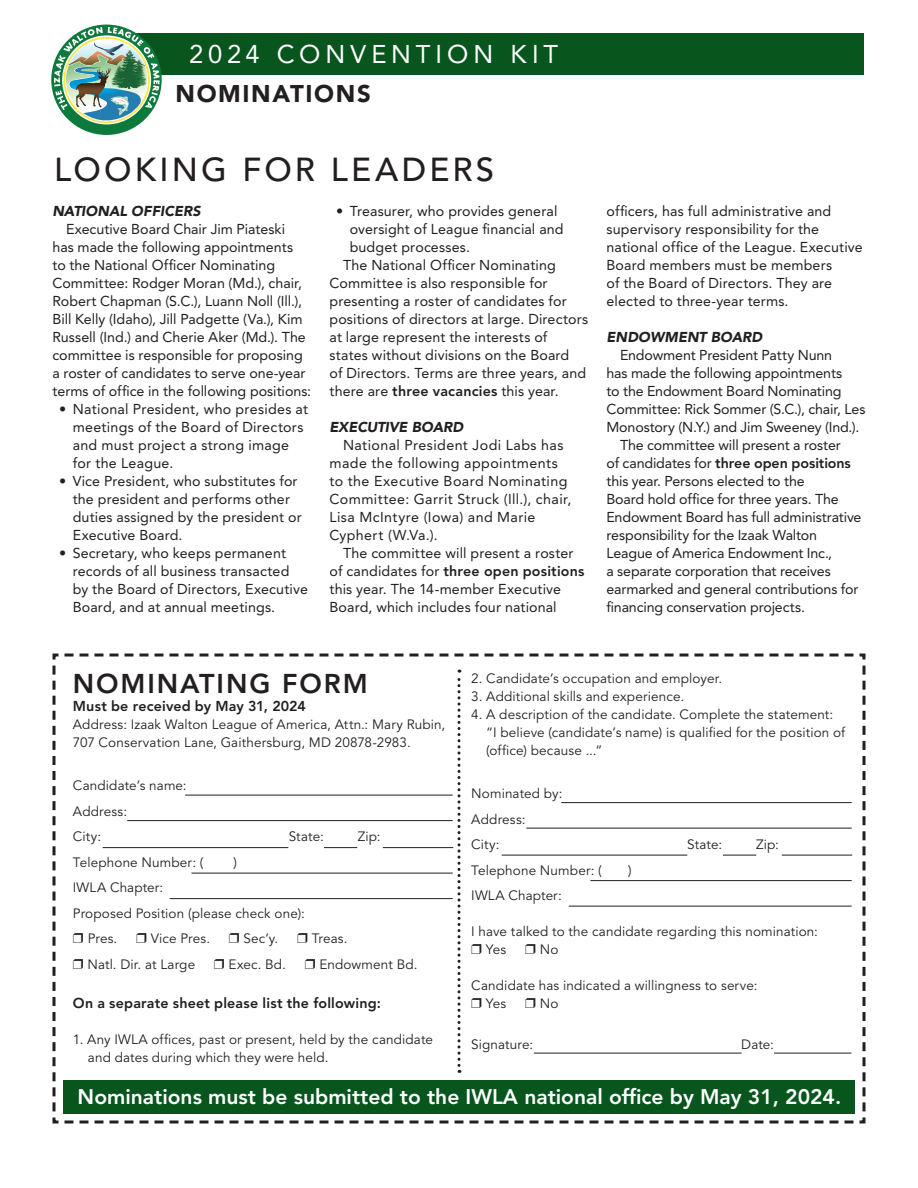
<style>
.page{position:relative;width:918px;height:1188px;background:#fff}
.page>*{position:absolute;margin:0;border:0;box-sizing:border-box;transform-origin:0 0}
.Serif_Head{font:500 33px "Avenir LT Std";letter-spacing:.095em;color:#231f20}
.Head{font:800 27px "Avenir LT Std";letter-spacing:.07em;color:#231f20}
.t1{font:25.5px "Avenir LT Std";letter-spacing:.195em;color:#fff}
.t2{font:900 24px "Avenir LT Std";letter-spacing:.07em;color:#231f20}
.t3{font:800 21px "Avenir LT Std";color:#fff}
.t4{font:14.25px/18px "Avenir LT Std";letter-spacing:.005em;color:#231f20}
.t5{font:14.25px/18px "Avenir LT Std";letter-spacing:.03em;color:#231f20}
.Subhead{font:800 14.25px "Avenir LT Std";letter-spacing:.01em;color:#231f20}
.t6{font:italic 900 14.25px "Avenir LT Std";color:#231f20}
.AvenirText{font:13.5px/18px "Avenir LT Std";letter-spacing:.01em;color:#231f20}
.s1{font-weight:800}
</style>
<div class="page">
<svg style="left:52px;top:653px;width:814px;height:471px"></svg>
<svg style="left:458px;top:670px;width:2px;height:403px"></svg>
<div style="left:63px;top:1080px;width:792px;height:34px;background:#08551e"></div>
<hr style="left:185px;top:795px;width:268px;height:1px;background:#231f20">
<hr style="left:561px;top:802px;width:291px;height:1px;background:#231f20">
<hr style="left:127px;top:820px;width:326px;height:1px;background:#231f20">
<hr style="left:526px;top:828px;width:326px;height:1px;background:#231f20">
<hr style="left:103px;top:847px;width:185px;height:1px;background:#231f20">
<hr style="left:502px;top:855px;width:185px;height:1px;background:#231f20">
<hr style="left:191px;top:873px;width:262px;height:1px;background:#231f20">
<hr style="left:590px;top:880px;width:262px;height:1px;background:#231f20">
<hr style="left:170px;top:898px;width:283px;height:1px;background:#231f20">
<hr style="left:569px;top:906px;width:283px;height:1px;background:#231f20">
<hr style="left:534px;top:1053px;width:208px;height:1px;background:#231f20">
<hr style="left:774px;top:1053px;width:77px;height:1px;background:#231f20">
<hr style="left:324px;top:847px;width:33px;height:1px;background:#231f20">
<hr style="left:723px;top:855px;width:33px;height:1px;background:#231f20">
<hr style="left:383px;top:847px;width:70px;height:1px;background:#231f20">
<hr style="left:782px;top:855px;width:70px;height:1px;background:#231f20">
<div style="left:95px;top:33px;width:769px;height:42px;background:#08551e"></div>
<svg style="left:51px;top:25px;width:111px;height:110px"></svg>
<svg style="left:73px;top:934px;width:10px;height:9px"></svg>
<svg style="left:137px;top:934px;width:9px;height:9px"></svg>
<svg style="left:229px;top:934px;width:10px;height:9px"></svg>
<svg style="left:298px;top:934px;width:9px;height:9px"></svg>
<svg style="left:73px;top:959px;width:10px;height:10px"></svg>
<svg style="left:214px;top:959px;width:10px;height:10px"></svg>
<svg style="left:305px;top:959px;width:10px;height:10px"></svg>
<svg style="left:472px;top:944px;width:10px;height:10px"></svg>
<svg style="left:526px;top:944px;width:10px;height:10px"></svg>
<svg style="left:472px;top:998px;width:10px;height:10px"></svg>
<svg style="left:526px;top:998px;width:10px;height:10px"></svg>
<p class="t1" style="left:189px;top:40px;width:371px">2024 CONVENTION KIT</p>
<p class="t2" style="left:176px;top:80px;width:197px">NOMINATIONS</p>
<p class="Serif_Head" style="left:54px;top:151px;width:442px">LOOKING FOR LEADERS</p>
<p class="t6" style="left:52px;top:203px;width:150px">NATIONAL OFFICERS</p>
<p class="t4" style="left:52px;top:220px;width:260px;text-indent:14px">Executive Board Chair Jim Piateski<br>has made the following appointments<br>to the National Officer Nominating Committee: Rodger Moran (Md.), chair, Robert Chapman (S.C.), Luann Noll (Ill.), Bill Kelly (Idaho), Jill Padgette (Va.), Kim Russell (Ind.) and Cherie Aker (Md.). The committee is responsible for proposing a roster of candidates to serve one-year terms of office in the following positions:</p>
<p class="t4" style="left:73px;top:400px;width:237px;text-indent:-14px">• National President, who presides at meetings of the Board of Directors and must project a strong image for the League.</p>
<p class="t4" style="left:73px;top:472px;width:231px;text-indent:-14px">• Vice President, who substitutes for the president and performs other duties assigned by the president or<br>Executive Board.</p>
<p class="t4" style="left:73px;top:544px;width:237px;text-indent:-14px">• Secretary, who keeps permanent records of all business transacted by the Board of Directors, Executive Board, and at annual meetings.</p>
<p class="t4" style="left:350px;top:202px;width:215px;text-indent:-14px">• Treasurer, who provides general oversight of League financial and budget processes.</p>
<p class="t4" style="left:330px;top:256px;width:260px;text-indent:14px">The National Officer Nominating Committee is also responsible for presenting a roster of candidates for positions of directors at large. Directors at large represent the interests of states without divisions on the Board<br>of Directors. Terms are three years, and there are <span class="s1">three vacancies</span> this year.</p>
<p class="t6" style="left:330px;top:419px;width:135px">EXECUTIVE BOARD</p>
<p class="t5" style="left:330px;top:436px;width:243px;text-indent:14px">National President Jodi Labs has made the following appointments to the Executive Board Nominating<br>Committee: Garrit Struck (Ill.), chair,<br>Lisa McIntyre (Iowa) and Marie<br>Cyphert (W.Va.).</p>
<p class="t4" style="left:330px;top:544px;width:256px;text-indent:14px">The committee will present a roster of candidates for <span class="s1">three open positions </span>this year. The 14-member Executive Board, which includes four national</p>
<p class="t4" style="left:606px;top:202px;width:258px">officers, has full administrative and supervisory responsibility for the national office of the League. Executive Board members must be members<br>of the Board of Directors. They are elected to three-year terms.</p>
<p class="t6" style="left:606px;top:329px;width:157px">ENDOWMENT BOARD</p>
<p class="t4" style="left:606px;top:346px;width:260px;text-indent:14px">Endowment President Patty Nunn<br>has made the following appointments<br>to the Endowment Board Nominating Committee: Rick Sommer (S.C.), chair, Les Monostory (N.Y.) and Jim Sweeney (Ind.).</p>
<p class="t4" style="left:606px;top:436px;width:257px;text-indent:14px">The committee will present a roster<br>of candidates for <span class="s1">three open positions </span>this year. Persons elected to the<br>Board hold office for three years. The Endowment Board has full administrative responsibility for the Izaak Walton League of America Endowment Inc.,<br>a separate corporation that receives earmarked and general contributions for financing conservation projects.</p>
<p class="Head" style="left:73px;top:668px;width:296px">NOMINATING FORM</p>
<p class="Subhead" style="left:73px;top:697px;width:234px">Must be received by May 31, 2024</p>
<p class="AvenirText" style="left:73px;top:716px;width:374px">Address: Izaak Walton League of America, Attn.: Mary Rubin,</p>
<p class="AvenirText" style="left:73px;top:734px;width:339px">707 Conservation Lane, Gaithersburg, MD 20878-2983.</p>
<p class="AvenirText" style="left:73px;top:777px;width:115px">Candidate’s name:</p>
<p class="AvenirText" style="left:73px;top:803px;width:56px">Address:</p>
<p class="AvenirText" style="left:73px;top:828px;width:30px">City:</p>
<p class="AvenirText" style="left:289px;top:828px;width:36px">State:</p>
<p class="AvenirText" style="left:358px;top:828px;width:24px">Zip:</p>
<p class="AvenirText" style="left:73px;top:854px;width:132px">Telephone Number: (</p>
<p class="AvenirText" style="left:233px;top:854px;width:5px">)</p>
<p class="AvenirText" style="left:73px;top:879px;width:92px">IWLA Chapter:</p>
<p class="AvenirText" style="left:73px;top:905px;width:233px">Proposed Position (please check one):</p>
<p class="AvenirText" style="left:88px;top:930px;width:31px">Pres.</p>
<p class="AvenirText" style="left:151px;top:930px;width:61px">Vice Pres.</p>
<p class="AvenirText" style="left:243px;top:930px;width:36px">Sec’y.</p>
<p class="AvenirText" style="left:312px;top:930px;width:37px">Treas.</p>
<p class="AvenirText" style="left:87px;top:956px;width:109px">Natl. Dir. at Large</p>
<p class="AvenirText" style="left:229px;top:956px;width:59px">Exec. Bd.</p>
<p class="AvenirText" style="left:319px;top:956px;width:100px">Endowment Bd.</p>
<p class="Subhead" style="left:73px;top:995px;width:310px">On a separate sheet please list the following:</p>
<p class="AvenirText" style="left:88px;top:1031px;width:347px;text-indent:-15px">1. Any IWLA offices, past or present, held by the candidate and dates during which they were held.</p>
<p class="AvenirText" style="left:471px;top:669px;width:252px">2. Candidate’s occupation and employer.</p>
<p class="AvenirText" style="left:471px;top:687px;width:214px">3. Additional skills and experience.</p>
<p class="AvenirText" style="left:486px;top:705px;width:360px;text-indent:-15px">4. A description of the candidate. Complete the statement: “I believe (candidate’s name) is qualified for the position of (office) because ...”</p>
<p class="AvenirText" style="left:471px;top:785px;width:93px">Nominated by:</p>
<p class="AvenirText" style="left:471px;top:810px;width:56px">Address:</p>
<p class="AvenirText" style="left:471px;top:836px;width:30px">City:</p>
<p class="AvenirText" style="left:687px;top:836px;width:36px">State:</p>
<p class="AvenirText" style="left:756px;top:836px;width:24px">Zip:</p>
<p class="AvenirText" style="left:471px;top:861px;width:132px">Telephone Number: (</p>
<p class="AvenirText" style="left:628px;top:861px;width:5px">)</p>
<p class="AvenirText" style="left:471px;top:887px;width:92px">IWLA Chapter:</p>
<p class="AvenirText" style="left:471px;top:923px;width:348px">I have talked to the candidate regarding this nomination:</p>
<p class="AvenirText" style="left:486px;top:941px;width:22px">Yes</p>
<p class="AvenirText" style="left:540px;top:941px;width:20px">No</p>
<p class="AvenirText" style="left:471px;top:977px;width:288px">Candidate has indicated a willingness to serve:</p>
<p class="AvenirText" style="left:486px;top:995px;width:22px">Yes</p>
<p class="AvenirText" style="left:540px;top:995px;width:20px">No</p>
<p class="AvenirText" style="left:471px;top:1036px;width:63px">Signature:</p>
<p class="AvenirText" style="left:741px;top:1036px;width:34px">Date:</p>
<p class="t3" style="left:78px;top:1084px;width:765px">Nominations must be submitted to the IWLA national office by May 31, 2024.</p>
</div>
